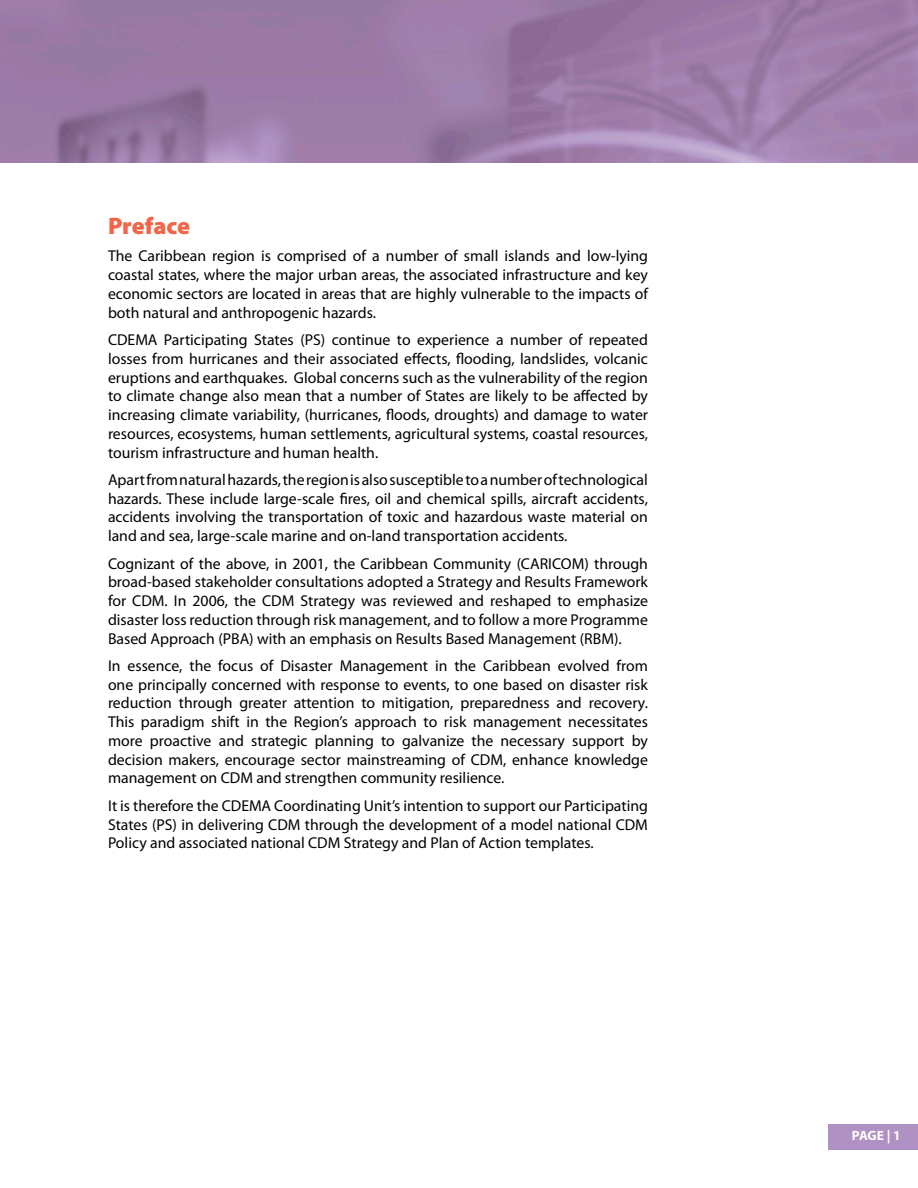
<style>
.page{position:relative;width:918px;height:1188px;background:#fff}
.page>*{position:absolute;margin:0;border:0;box-sizing:border-box;transform-origin:0 0}
.Headline{font:900 24px "Myriad Pro";letter-spacing:-.005em;color:#f16548}
.Body_Text{font:15.75px/18.8px "Myriad Pro";color:#000;text-align:justify}
.t1{font:700 13.5px "Myriad Pro";color:#fff}
</style>
<div class="page">
<div style="left:828px;top:1125px;width:90px;height:25px;background:#af91c3"></div>
<img style="left:0;top:0;width:918px;height:162px">
<p class="Headline" style="left:108px;top:212px;width:84px">Preface</p>
<p class="Body_Text" style="left:108px;top:247px;width:542px">The Caribbean region is comprised of a number of small islands and low-lying coastal states, where the major urban areas, the associated infrastructure and key economic sectors are located in areas that are highly vulnerable to the impacts of both natural and anthropogenic hazards.</p>
<p class="Body_Text" style="left:108px;top:331px;width:542px">CDEMA Participating States (PS) continue to experience a number of repeated losses from hurricanes and their associated effects, flooding, landslides, volcanic eruptions and earthquakes. Global concerns such as the vulnerability of the region to climate change also mean that a number of States are likely to be affected by increasing climate variability, (hurricanes, floods, droughts) and damage to water resources, ecosystems, human settlements, agricultural systems, coastal resources, tourism infrastructure and human health.</p>
<p class="Body_Text" style="left:108px;top:471px;width:541px">Apart from natural hazards, the region is also susceptible to a number of technological hazards. These include large-scale fires, oil and chemical spills, aircraft accidents, accidents involving the transportation of toxic and hazardous waste material on land and sea, large-scale marine and on-land transportation accidents.</p>
<p class="Body_Text" style="left:108px;top:554px;width:542px">Cognizant of the above, in 2001, the Caribbean Community (CARICOM) through broad-based stakeholder consultations adopted a Strategy and Results Framework for CDM. In 2006, the CDM Strategy was reviewed and reshaped to emphasize disaster loss reduction through risk management, and to follow a more Programme Based Approach (PBA) with an emphasis on Results Based Management (RBM).</p>
<p class="Body_Text" style="left:108px;top:657px;width:542px">In essence, the focus of Disaster Management in the Caribbean evolved from one principally concerned with response to events, to one based on disaster risk reduction through greater attention to mitigation, preparedness and recovery.<br>This paradigm shift in the Region’s approach to risk management necessitates more proactive and strategic planning to galvanize the necessary support by decision makers, encourage sector mainstreaming of CDM, enhance knowledge management on CDM and strengthen community resilience.</p>
<p class="Body_Text" style="left:108px;top:796px;width:541px">It is therefore the CDEMA Coordinating Unit’s intention to support our Participating States (PS) in delivering CDM through the development of a model national CDM Policy and associated national CDM Strategy and Plan of Action templates.</p>
<p class="t1" style="left:852px;top:1128px;width:50px">PAGE | 1</p>
</div>
